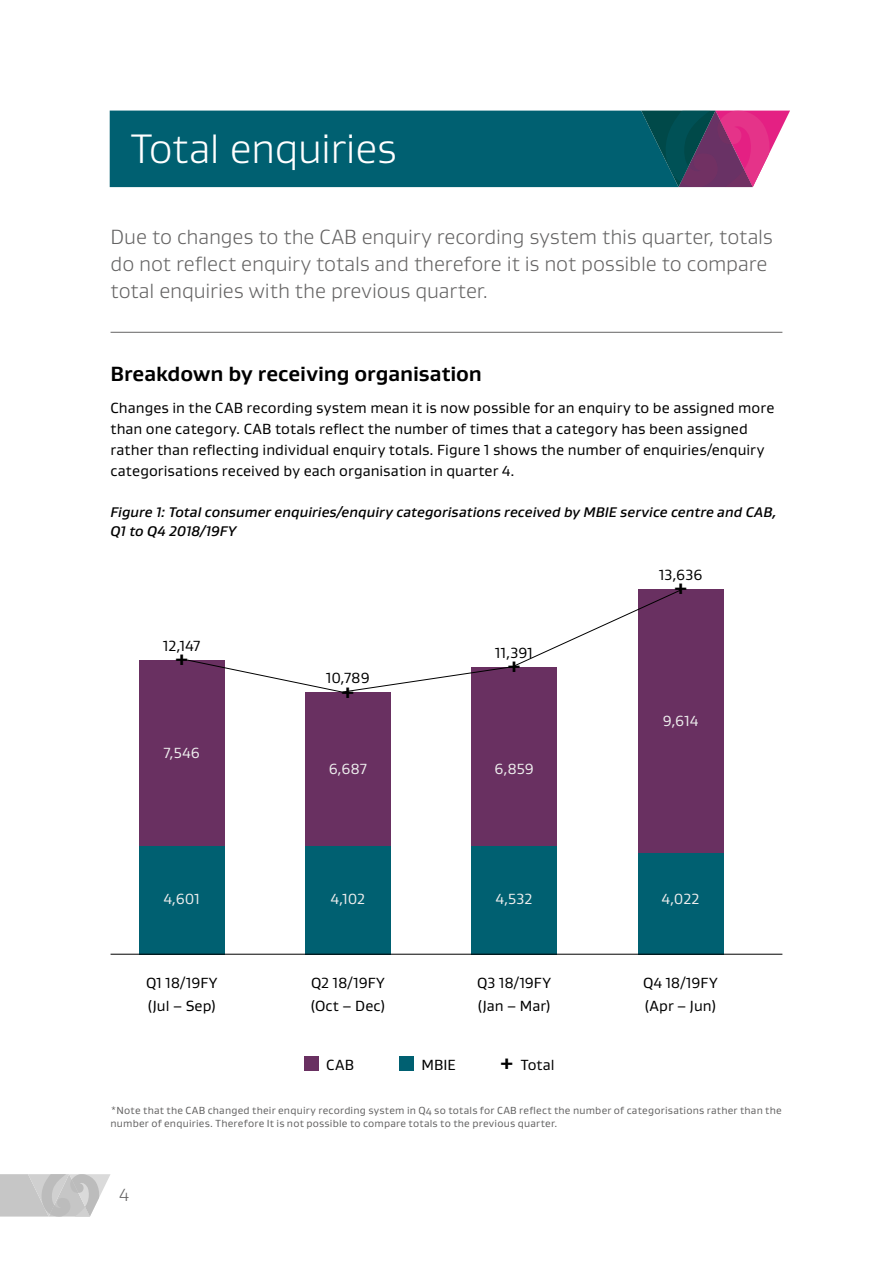
<style>
.page{position:relative;width:893px;height:1263px;background:#fff}
.page>*{position:absolute;margin:0;border:0;box-sizing:border-box;transform-origin:0 0}
.t1{font:300 42px "Gustan";letter-spacing:-.015em;color:#fff}
.t2{font:300 21px/27px "Gustan";letter-spacing:-.005em;color:#646363}
.t3{font:700 21px "Gustan";letter-spacing:-.005em;color:#000}
.t4{font:800 18px "Gustan";color:#000}
.t5{font:300 18px "Gustan";color:#646363}
.t6{font:15px/23.5px "Gustan";letter-spacing:.005em;color:#000}
.t7{font:15px "Gustan";letter-spacing:-.005em;color:#ededed}
.t8{font:italic 500 14.25px/19.5px "Gustan";color:#000}
.t9{font:10.5px/13.5px "Gustan";letter-spacing:.02em;color:#646363}
.s1{font-weight:800;font-size:18px}
</style>
<div class="page">
<svg style="left:0;top:1174px;width:111px;height:42px;background:#cbcbcb"></svg>
<hr style="left:111px;top:332px;width:671px;height:1px;background:#646363">
<div style="left:139px;top:845px;width:85px;height:109px;background:#006071"></div>
<div style="left:139px;top:660px;width:85px;height:186px;background:#693061"></div>
<div style="left:304px;top:1056px;width:15px;height:15px;background:#693061"></div>
<div style="left:399px;top:1056px;width:15px;height:15px;background:#006071"></div>
<div style="left:305px;top:845px;width:85px;height:109px;background:#006071"></div>
<div style="left:305px;top:692px;width:85px;height:154px;background:#693061"></div>
<div style="left:472px;top:845px;width:85px;height:109px;background:#006071"></div>
<div style="left:638px;top:852px;width:85px;height:102px;background:#006071"></div>
<div style="left:472px;top:667px;width:85px;height:179px;background:#693061"></div>
<div style="left:638px;top:589px;width:85px;height:264px;background:#693061"></div>
<svg style="left:187px;top:589px;width:494px;height:104px"></svg>
<hr style="left:111px;top:954px;width:671px;height:1px;background:#000">
<svg style="left:110px;top:111px;width:680px;height:76px;background:#185d73"></svg>
<h1 class="t1" style="left:131px;top:122px;width:267px">Total enquiries</h1>
<h2 class="t2" style="left:111px;top:223px;width:664px">Due to changes to the CAB enquiry recording system this quarter, totals do not reflect enquiry totals and therefore it is not possible to compare total enquiries with the previous quarter.</h2>
<h2 class="t3" style="left:111px;top:360px;width:373px">Breakdown by receiving organisation</h2>
<p class="t6" style="left:111px;top:397px;width:665px;line-height:21px">Changes in the CAB recording system mean it is now possible for an enquiry to be assigned more than one category. CAB totals reflect the number of times that a category has been assigned rather than reflecting individual enquiry totals. Figure 1 shows the number of enquiries/enquiry categorisations received by each organisation in quarter 4.</p>
<p class="t8" style="left:111px;top:502px;width:667px">Figure 1: Total consumer enquiries/enquiry categorisations received by MBIE service centre and CAB,<br>Q1 to Q4 2018/19FY</p>
<p class="t6" style="left:659px;top:562px;width:45px">13,636</p>
<p class="t6" style="left:163px;top:634px;width:39px">12,147</p>
<p class="t4" style="left:175px;top:648px;width:14px">+</p>
<p class="t7" style="left:164px;top:743px;width:38px">7,546</p>
<p class="t7" style="left:163px;top:889px;width:38px">4,601</p>
<p class="t6" style="left:326px;top:666px;width:45px">10,789</p>
<p class="t4" style="left:342px;top:681px;width:14px">+</p>
<p class="t7" style="left:329px;top:759px;width:40px">6,687</p>
<p class="t7" style="left:331px;top:889px;width:36px">4,102</p>
<p class="t6" style="left:495px;top:641px;width:39px">11,391</p>
<p class="t4" style="left:508px;top:655px;width:14px">+</p>
<p class="t7" style="left:495px;top:759px;width:41px">6,859</p>
<p class="t4" style="left:674px;top:577px;width:14px">+</p>
<p class="t7" style="left:663px;top:711px;width:37px">9,614</p>
<p class="t7" style="left:495px;top:889px;width:39px">4,532</p>
<p class="t7" style="left:662px;top:889px;width:40px">4,022</p>
<p class="t6" style="left:146px;top:970px;width:73px">Q1 18/19FY (Jul – Sep)</p>
<p class="t6" style="left:310px;top:970px;width:77px">Q2 18/19FY (Oct – Dec)</p>
<p class="t6" style="left:477px;top:970px;width:76px">Q3 18/19FY (Jan – Mar)</p>
<p class="t6" style="left:643px;top:970px;width:76px">Q4 18/19FY (Apr – Jun)</p>
<p class="t6" style="left:326px;top:1053px;width:29px">CAB</p>
<p class="t6" style="left:421px;top:1053px;width:36px">MBIE</p>
<p class="t6" style="left:501px;top:1053px;width:56px"><span class="s1">+</span> Total</p>
<p class="t9" style="left:111px;top:1103px;width:673px">*Note that the CAB changed their enquiry recording system in Q4 so totals for CAB reflect the number of categorisations rather than the number of enquiries. Therefore It is not possible to compare totals to the previous quarter.</p>
<p class="t5" style="left:119px;top:1184px;width:11px">4</p>
</div>
